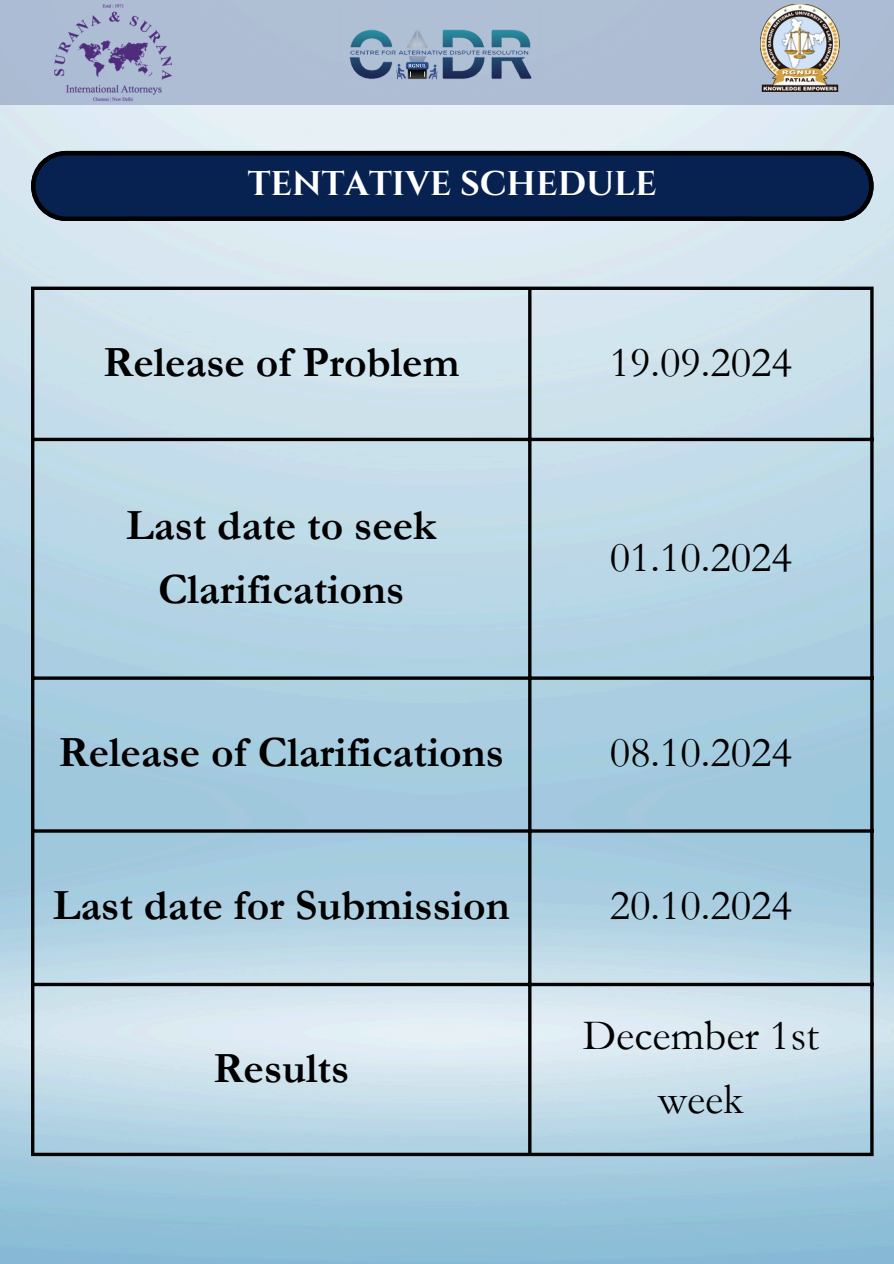
<style>
.page{position:relative;width:894px;height:1264px;background:#fff}
.page>*{position:absolute;margin:0;border:0;box-sizing:border-box;transform-origin:0 0}
.t1{font:700 43.5px/64.2px "Garamond";color:#000;text-align:center}
.t2{font:43.5px/64.2px "Garamond";color:#000;text-align:center}
.t3{font:700 34.2px "Cinzel";color:#fff}
</style>
<div class="page">
<img style="left:0;top:105px;width:893px;height:1158px">
<svg style="left:31px;top:151px;width:841px;height:70px;background:#092048"></svg>
<hr style="left:31px;top:290px;width:3px;height:862px;background:#000">
<hr style="left:528px;top:290px;width:3px;height:862px;background:#000">
<hr style="left:870px;top:290px;width:3px;height:862px;background:#000">
<svg style="left:31px;top:286px;width:842px;height:4px;background:#212324"></svg>
<hr style="left:31px;top:438px;width:842px;height:3px;background:#000">
<hr style="left:31px;top:676px;width:842px;height:3px;background:#000">
<hr style="left:31px;top:829px;width:842px;height:3px;background:#000">
<svg style="left:34px;top:982px;width:836px;height:4px;background:#282c2e"></svg>
<svg style="left:31px;top:1152px;width:842px;height:4px;background:#1f2629"></svg>
<div style="left:0;top:0;width:893px;height:105px;background:#aebdd4"></div>
<img style="left:349px;top:29px;width:183px;height:51px">
<img style="left:760px;top:5px;width:79px;height:86px">
<img style="left:54px;top:4px;width:117px;height:107px">
<p class="t3" style="left:248px;top:162px;width:410px">TENTATIVE SCHEDULE</p>
<p class="t1" style="left:103px;top:330px;width:358px">Release of Problem</p>
<p class="t2" style="left:609px;top:330px;width:184px">19.09.2024</p>
<h1 class="t1" style="left:126px;top:494px;width:311px">Last date to seek<br>Clarifications</h1>
<p class="t2" style="left:609px;top:525px;width:184px">01.10.2024</p>
<p class="t1" style="left:58px;top:721px;width:447px">Release of Clarifications</p>
<p class="t2" style="left:609px;top:721px;width:184px">08.10.2024</p>
<p class="t1" style="left:53px;top:874px;width:458px">Last date for Submission</p>
<p class="t2" style="left:609px;top:874px;width:184px">20.10.2024</p>
<p class="t1" style="left:213px;top:1036px;width:137px">Results</p>
<p class="t2" style="left:582px;top:1004px;width:237px">December 1st week</p>
</div>
